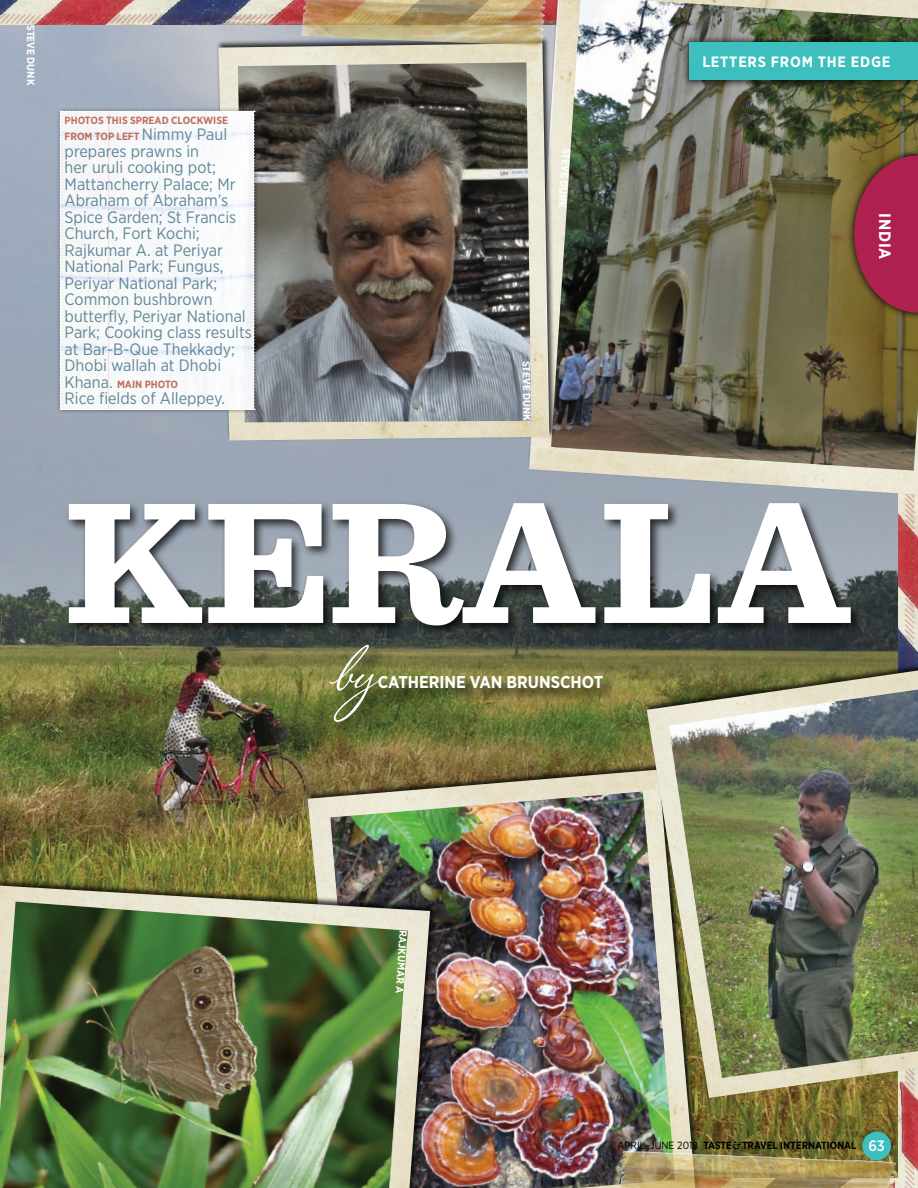
<style>
.page{position:relative;width:918px;height:1188px;background:#fff}
.page>*{position:absolute;margin:0;border:0;box-sizing:border-box;transform-origin:0 0}
.t1{font:700 180.9px "Sentinel";color:#fff}
.t2{font:69px "Montague Script";color:#fff}
.t3{font:700 17.1px "Gotham Narrow";color:#fff}
.t4{font:16.5px/16.5px "Gotham Narrow";color:#618797}
.t5{font:700 16.5px "Gotham Narrow";color:#fff}
.t6{font:700 15px "Gotham Narrow";letter-spacing:.05em;color:#fff}
.t7{font:700 10.5px "Gotham Narrow";color:#000}
.t8{font:700 10.5px "Gotham Narrow";color:#c0705c}
.t9{font:700 10.5px "Gotham Narrow";color:#fff}
.t10{font:700 10.5px/16.5px "Gotham Narrow";letter-spacing:.075em;color:#c0705c;text-align:right}
.s1{font-weight:400;font-size:16.5px;color:#618797}
.s2{font-weight:400}
.s3{font-family:"Adobe Caslon Pro";font-style:italic}
.s4{font-weight:500;font-size:15px;color:#fff}
</style>
<div class="page">
<img style="left:0;top:0;width:918px;height:1188px">
<img style="left:619px;top:1151px;width:277px;height:37px">
<img style="left:300px;top:0;width:246px;height:46px">
<div style="left:0;top:878px;width:436px;height:310px;background:#000;opacity:.75"></div>
<img style="left:0;top:886px;width:430px;height:302px">
<img style="left:0;top:902px;width:408px;height:286px">
<p class="t9" style="left:37px;top:25px;width:61px;rotate:90deg">STEVE DUNK</p>
<p class="t8" style="left:65px;top:113px;width:21px">PHOTOS</p>
<p class="t8" style="left:106px;top:113px;width:84px">THIS SPREAD CLOCKWIS</p>
<p class="t10" style="left:65px;top:112px;width:165px">E<br>FROM TOP LEFT <span class="s1">N immy Paul</span></p>
<p class="t4" style="left:65px;top:142px;width:189px">prepares prawns in<br>her uruli cooking pot;<br>Mattancherry Palace; Mr<br>Abraham of Abraham’s<br>Spice Garden; St Francis<br>Church, Fort Kochi;<br>Rajkumar A. at Periyar<br>National Park; Fungus,<br>Periyar National Park;<br>Common bushbrown butterfly, Periyar National<br>Park; Cooking class results at Bar-B-Que Thekkady;<br>Dhobi wallah at Dhobi</p>
<p class="t8" style="left:65px;top:377px;width:101px"><span class="s1">Khana.</span> MAIN PHOTO</p>
<p class="t4" style="left:65px;top:390px;width:162px">Rice fields of Alleppey.</p>
<p class="t9" style="left:573px;top:148px;width:54px;rotate:94deg">ST EVE DUNK</p>
<p class="t9" style="left:533px;top:360px;width:54px;rotate:89deg">ST EVE DUNK</p>
<p class="t6" style="left:702px;top:52px;width:190px">LETTERS FROM THE EDGE</p>
<p class="t5" style="left:896px;top:213px;width:48px;rotate:90deg">INDIA</p>
<p class="t1" style="left:64px;top:420px;width:530px">KERALA</p>
<p class="t2" style="left:336px;top:623px;width:42px">by</p>
<p class="t3" style="left:378px;top:671px;width:173px">CATHERIN E VAN BRUNSC</p>
<p class="t3" style="left:571px;top:671px;width:23px">HOT</p>
<p class="t9" style="left:410px;top:930px;width:65px;rotate:93deg">RAJKUMAR A</p>
<p class="t7" style="left:617px;top:1139px;width:269px"><span class="s2">april–june 2018</span> TASTE<span class="s3">&amp;</span> TRAVEL INTERNATIONAL <span class="s4">63</span></p>
</div>
